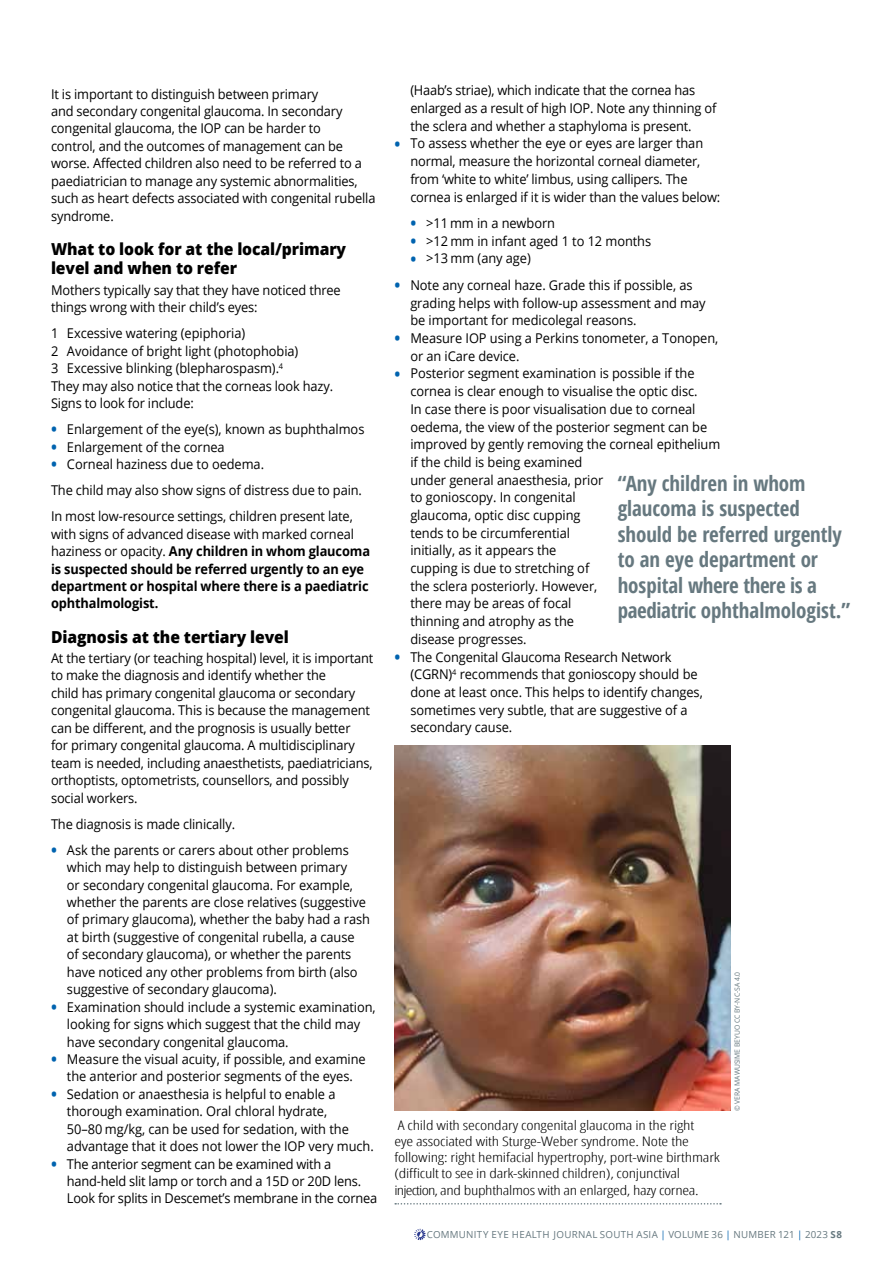
<style>
.page{position:relative;width:893px;height:1263px;background:#fff}
.page>*{position:absolute;margin:0;border:0;box-sizing:border-box;transform-origin:0 0}
.t1{font:700 21px/25.5px "Open Sans Condensed";letter-spacing:-.005em;color:#66787f}
.t2{font:800 16.5px/19.6px "Open Sans";letter-spacing:-.005em;color:#000;scale:.95 1}
.t3{font:13.5px/17.4px "Open Sans";letter-spacing:-.005em;color:#000;scale:.95 1}
.t4{font:700 13.5px/17.4px "Open Sans";letter-spacing:-.01em;color:#000;scale:.95 1}
.t5{font:300 13.2px/16.2px "Open Sans Condensed";letter-spacing:-.01em;color:#000;scale:1.32 1}
.t6{font:9.75px "Open Sans";letter-spacing:.025em;color:#66787f}
.t7{font:7.2px "Open Sans";color:#66787f;scale:.95 1}
.s1{font-weight:700;font-size:16.5px;color:#0063af}
.s2{font-weight:400}
.s3{color:#0063af}
.s4{font-weight:700}
</style>
<div class="page">
<svg style="left:414px;top:1229px;width:11px;height:11px"></svg>
<img style="left:394px;top:746px;width:336px;height:365px">
<svg style="left:395px;top:1203px;width:326px;height:1px"></svg>
<p class="t3" style="left:51px;top:85px;width:343px">It is important to distinguish between primary<br>and secondary congenital glaucoma. In secondary congenital glaucoma, the IOP can be harder to<br>control, and the outcomes of management can be worse. Affected children also need to be referred to a paediatrician to manage any systemic abnormalities, such as heart defects associated with congenital rubella syndrome.</p>
<p class="t2" style="left:51px;top:238px;width:312px">What to look for at the local/primary level and when to refer</p>
<p class="t3" style="left:51px;top:281px;width:307px">Mothers typically say that they have noticed three things wrong with their child’s eyes:</p>
<p class="t3" style="left:51px;top:324px;width:299px">1 Excessive watering (epiphoria)<br>2 Avoidance of bright light (photophobia)<br>3 Excessive blinking (blepharospasm).<sup>4<br></sup>They may also notice that the corneas look hazy.<br>Signs to look for include:</p>
<p class="t3" style="left:51px;top:420px;width:331px"><span class="s1">•</span> Enlargement of the eye(s), known as buphthalmos</p>
<p class="t3" style="left:51px;top:438px;width:184px"><span class="s1">•</span> Enlargement of the cornea</p>
<p class="t3" style="left:51px;top:451px;width:329px;line-height:26.1px"><span class="s1">•</span> Corneal haziness due to oedema.<br>The child may also show signs of distress due to pain.<br>In most low-resource settings, children present late,</p>
<p class="t4" style="left:51px;top:525px;width:337px"><span class="s2">with signs of advanced disease with marked corneal haziness or opacity.</span> Any children in whom glaucoma is suspected should be referred urgently to an eye department or hospital where there is a paediatric ophthalmologist.</p>
<p class="t2" style="left:51px;top:626px;width:252px">Diagnosis at the tertiary level</p>
<p class="t3" style="left:51px;top:649px;width:341px">At the tertiary (or teaching hospital) level, it is important to make the diagnosis and identify whether the<br>child has primary congenital glaucoma or secondary congenital glaucoma. This is because the management can be different, and the prognosis is usually better<br>for primary congenital glaucoma. A multidisciplinary team is needed, including anaesthetists, paediatricians, orthoptists, optometrists, counsellors, and possibly social workers.</p>
<p class="t3" style="left:51px;top:815px;width:195px">The diagnosis is made clinically.</p>
<p class="t3" style="left:67px;top:841px;width:320px;text-indent:-16px"><span class="s1">•</span> Ask the parents or carers about other problems which may help to distinguish between primary<br>or secondary congenital glaucoma. For example, whether the parents are close relatives (suggestive of primary glaucoma), whether the baby had a rash at birth (suggestive of congenital rubella, a cause<br>of secondary glaucoma), or whether the parents have noticed any other problems from birth (also suggestive of secondary glaucoma).</p>
<p class="t3" style="left:67px;top:998px;width:327px;text-indent:-16px"><span class="s1">•</span> Examination should include a systemic examination, looking for signs which suggest that the child may have secondary congenital glaucoma.</p>
<p class="t3" style="left:51px;top:1050px;width:333px;text-align:center"><span class="s1">•</span> Measure the visual acuity, if possible, and examine the anterior and posterior segments of the eyes.</p>
<p class="t3" style="left:67px;top:1085px;width:324px;text-indent:-16px"><span class="s1">•</span> Sedation or anaesthesia is helpful to enable a thorough examination. Oral chloral hydrate,<br>50–80 mg/kg, can be used for sedation, with the advantage that it does not lower the IOP very much.</p>
<p class="t3" style="left:67px;top:1154px;width:328px;text-indent:-16px"><span class="s1">•</span> The anterior segment can be examined with a hand-held slit lamp or torch and a 15D or 20D lens.<br>Look for splits in Descemet’s membrane in the cornea</p>
<p class="t3" style="left:410px;top:81px;width:324px">(Haab’s striae), which indicate that the cornea has enlarged as a result of high IOP. Note any thinning of the sclera and whether a staphyloma is present.</p>
<p class="t3" style="left:410px;top:134px;width:328px;text-indent:-16px"><span class="s1">•</span> To assess whether the eye or eyes are larger than normal, measure the horizontal corneal diameter, from ‘white to white’ limbus, using callipers. The cornea is enlarged if it is wider than the values below:</p>
<p class="t3" style="left:410px;top:214px;width:154px"><span class="s1">•</span> &gt;11 mm in a newborn</p>
<p class="t3" style="left:410px;top:232px;width:255px"><span class="s1">•</span> &gt;12 mm in infant aged 1 to 12 months</p>
<p class="t3" style="left:410px;top:249px;width:128px"><span class="s1">•</span> &gt;13 mm (any age)</p>
<p class="t3" style="left:410px;top:276px;width:312px;text-indent:-16px"><span class="s1">•</span> Note any corneal haze. Grade this if possible, as grading helps with follow-up assessment and may be important for medicolegal reasons.</p>
<p class="t3" style="left:410px;top:329px;width:326px;text-indent:-16px"><span class="s1">•</span> Measure IOP using a Perkins tonometer, a Tonopen, or an iCare device.</p>
<p class="t3" style="left:410px;top:364px;width:328px;text-indent:-16px"><span class="s1">•</span> Posterior segment examination is possible if the cornea is clear enough to visualise the optic disc.<br>In case there is poor visualisation due to corneal oedema, the view of the posterior segment can be improved by gently removing the corneal epithelium if the child is being examined<br>under general anaesthesia, prior<br>to gonioscopy. In congenital<br>glaucoma, optic disc cupping<br>tends to be circumferential<br>initially, as it appears the<br>cupping is due to stretching of<br>the sclera posteriorly. However,<br>there may be areas of focal<br>thinning and atrophy as the<br>disease progresses.</p>
<p class="t3" style="left:410px;top:647px;width:309px;text-indent:-16px"><span class="s1">•</span> The Congenital Glaucoma Research Network (CGRN)<sup>4</sup> recommends that gonioscopy should be done at least once. This helps to identify changes, sometimes very subtle, that are suggestive of a secondary cause.</p>
<h1 class="t1" style="left:618px;top:470px;width:234px">“Any children in whom glaucoma is suspected should be referred urgently to an eye department or hospital where there is a paediatric ophthalmologist.”</h1>
<p class="t5" style="left:394px;top:1117px;width:248px">A child with secondary congenital glaucoma in the right<br>eye associated with Sturge-Weber syndrome. Note the following: right hemifacial hypertrophy, port-wine birthmark (difficult to see in dark-skinned children), conjunctival injection, and buphthalmos with an enlarged, hazy cornea.</p>
<p class="t7" style="left:732px;top:1111px;width:148px;rotate:-90deg">© VERA MAWUSIME BEYUO CC BY-NC-SA 4.0</p>
<p class="t6" style="left:427px;top:1228px;width:417px">COMMUNITY EYE HEALTH JOURNAL SOUTH ASIA <span class="s3">|</span> VOLUME 36 <span class="s3">|</span> NUMBER 121 <span class="s3">|</span> 2023 <span class="s4">S8</span></p>
</div>
